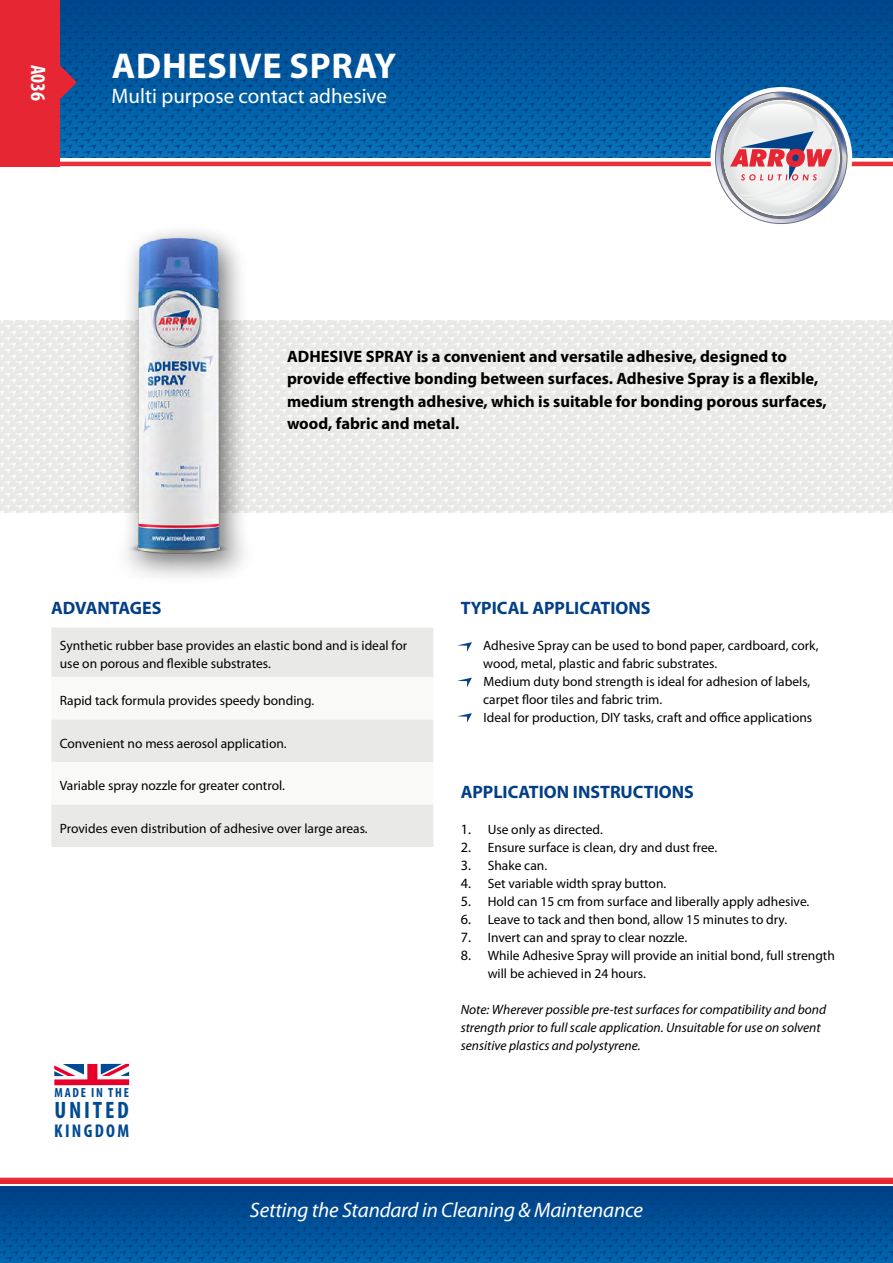
<style>
.page{position:relative;width:893px;height:1263px;background:#fff}
.page>*{position:absolute;margin:0;border:0;box-sizing:border-box;transform-origin:0 0}
.t1{font:700 36px "Myriad Pro";letter-spacing:.02em;color:#fff}
.t2{font:700 condensed 23.85px "Myriad Pro";letter-spacing:.115em;color:#004a93}
.t3{font:italic 21px "Myriad Pro";letter-spacing:-.01em;color:#fff}
.t4{font:21px "Myriad Pro";color:#fff}
.t5{font:700 condensed 21px "Myriad Pro";color:#fff}
.t6{font:700 condensed 18.6px "Myriad Pro";letter-spacing:.12em;color:#004a93}
.t7{font:700 18px "Myriad Pro";color:#023f86}
.t8{font:700 16.5px/22.5px "Myriad Pro";color:#000}
.t9{font:13.5px/18px "Myriad Pro";color:#000}
.t10{font:italic 13.5px/18px "Myriad Pro";color:#000}
.t11{font:700 condensed 13.2px "Myriad Pro";letter-spacing:.13em;color:#004a93}
.s1{font-size:14.25px}
</style>
<div class="page">
<hr style="left:0;top:162px;width:893px;height:4px;background:#e73037">
<hr style="left:0;top:1178px;width:893px;height:4px;background:#e73037">
<svg style="left:59px;top:0;width:834px;height:157px;background:#01559b"></svg>
<svg style="left:710px;top:87px;width:142px;height:137px"></svg>
<svg style="left:0;top:1187px;width:893px;height:76px;background:#005096"></svg>
<svg style="left:0;top:321px;width:893px;height:192px;fill:#e9eae8"></svg>
<div style="left:0;top:0;width:59px;height:166px;background:#e62733"></div>
<svg style="left:59px;top:63px;width:18px;height:39px"></svg>
<div style="left:110px;top:222px;width:149px;height:364px;background:#000;opacity:.55"></div>
<img style="left:85px;top:222px;width:185px;height:349px">
<div style="left:51px;top:627px;width:382px;height:220px;background:#e9eae8"></div>
<svg style="left:51px;top:677px;width:382px;height:127px"></svg>
<svg style="left:457px;top:713px;width:15px;height:10px"></svg>
<svg style="left:457px;top:642px;width:15px;height:10px"></svg>
<svg style="left:457px;top:678px;width:15px;height:9px"></svg>
<svg style="left:54px;top:1064px;width:75px;height:21px"></svg>
<hr style="left:0;top:1180px;width:893px;height:3px;background:#e62733">
<h3 class="t5" style="left:51px;top:65px;width:38px;rotate:90deg">A036</h3>
<h1 class="t1" style="left:112px;top:42px;width:286px">ADHESIVE SPRAY</h1>
<h3 class="t4" style="left:112px;top:83px;width:277px">Multi purpose contact adhesive</h3>
<p class="t8" style="left:287px;top:344px;width:541px">ADHESIVE SPRAY is a convenient and versatile adhesive, designed to provide effective bonding between surfaces. Adhesive Spray is a flexible, medium strength adhesive, which is suitable for bonding porous surfaces, wood, fabric and metal.</p>
<h3 class="t7" style="left:51px;top:596px;width:112px">ADVANTAGES</h3>
<h3 class="t7" style="left:461px;top:596px;width:191px">TYPICAL APPLICATIONS</h3>
<p class="t9" style="left:483px;top:636px;width:337px">Adhesive Spray can be used to bond paper, cardboard, cork, wood, metal, plastic and fabric substrates.<br>Medium duty bond strength is ideal for adhesion of labels, carpet floor tiles and fabric trim.<br>Ideal for production, DIY tasks, craft and office applications</p>
<p class="t9" style="left:60px;top:637px;width:349px">Synthetic rubber base provides an elastic bond and is ideal for use on porous and flexible substrates.</p>
<p class="t9" style="left:60px;top:692px;width:256px">Rapid tack formula provides speedy bonding.</p>
<p class="t9" style="left:60px;top:734px;width:228px">Convenient no mess aerosol application.</p>
<p class="t9" style="left:60px;top:777px;width:227px">Variable spray nozzle for greater control.</p>
<p class="t9" style="left:60px;top:819px;width:309px">Provides even distribution of adhesive over large areas.</p>
<h3 class="t7" style="left:461px;top:780px;width:235px">APPLICATION INSTRUCTIONS</h3>
<p class="t9" style="left:461px;top:820px;width:144px"><span class="s1">1.</span> Use only as directed.</p>
<p class="t9" style="left:461px;top:838px;width:258px"><span class="s1">2.</span> Ensure surface is clean, dry and dust free.</p>
<p class="t9" style="left:461px;top:856px;width:88px"><span class="s1">3.</span> Shake can.</p>
<p class="t9" style="left:461px;top:874px;width:207px"><span class="s1">4.</span> Set variable width spray button.</p>
<p class="t9" style="left:461px;top:892px;width:350px"><span class="s1">5.</span> Hold can 15 cm from surface and liberally apply adhesive.</p>
<p class="t9" style="left:461px;top:910px;width:328px"><span class="s1">6.</span> Leave to tack and then bond, allow 15 minutes to dry.</p>
<p class="t9" style="left:461px;top:928px;width:228px"><span class="s1">7.</span> Invert can and spray to clear nozzle.</p>
<p class="t9" style="left:488px;top:946px;width:349px;text-indent:-27px"><span class="s1">8.</span> While Adhesive Spray will provide an initial bond, full strength will be achieved in 24 hours.</p>
<p class="t10" style="left:461px;top:1000px;width:367px">Note: Wherever possible pre-test surfaces for compatibility and bond strength prior to full scale application. Unsuitable for use on solvent sensitive plastics and polystyrene.</p>
<p class="t11" style="left:55px;top:1085px;width:76px">MADE IN THE</p>
<h2 class="t2" style="left:54px;top:1095px;width:76px">UNITED</h2>
<h3 class="t6" style="left:54px;top:1119px;width:76px">KINGDOM</h3>
<h3 class="t3" style="left:250px;top:1197px;width:395px">Setting the Standard in Cleaning &amp; Maintenance</h3>
</div>
